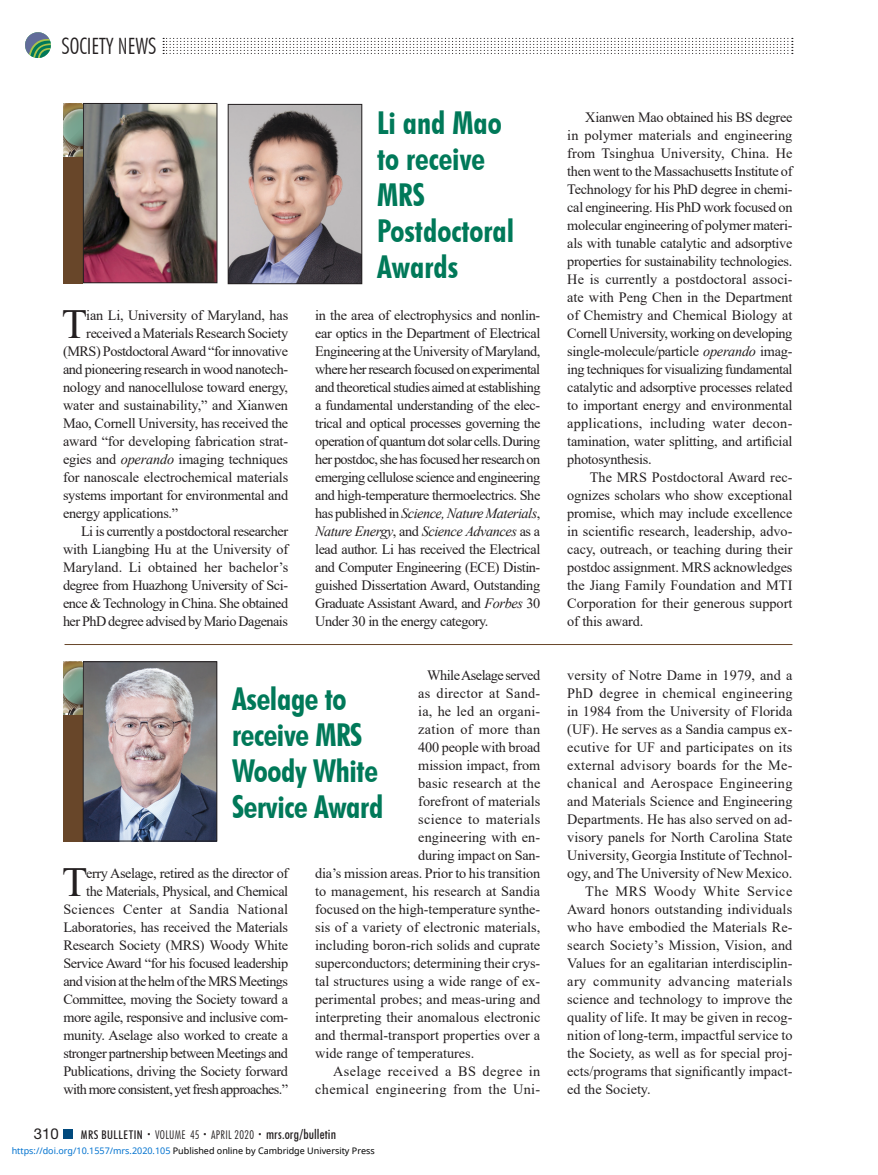
<style>
.page{position:relative;width:878px;height:1175px;background:#fff}
.page>*{position:absolute;margin:0;border:0;box-sizing:border-box;transform-origin:0 0}
.Drop_Cap{font:41.4px "Times New Roman";color:#231f20}
.t1{font:700 condensed 31.5px/36px "Futura BT";letter-spacing:-.01em;color:#007959}
.t2{font:300 condensed 22.5px "Futura BT";color:#231f20}
.t3{font:15px "Helvetica Neue LT Std";color:#231f20}
.Body_Text_9_5_x_12_F{font:14.25px/18px "Times New Roman";color:#231f20;text-align:justify}
.Drop_Cap-2{font:14.25px/18px "Times New Roman";letter-spacing:-.025em;color:#231f20;text-align:right}
.Body_Text_9_5_x_12_F-2{font:14.25px/18px "Times New Roman";letter-spacing:.025em;color:#231f20;text-align:right}
.Body_Text_9_5_x_12_F-3{font:14.25px "Times New Roman";letter-spacing:.02em;color:#231f20}
.Drop_Cap-3{font:14.25px "Times New Roman";letter-spacing:-.005em;color:#231f20}
.Body_Text_9_5_x_12_F-4{font:14.25px "Times New Roman";letter-spacing:-.035em;color:#231f20}
.t4{font:300 condensed 12px "Futura BT";letter-spacing:.03em;color:#231f20}
.t5{font:9px "Noto Sans";color:#000}
.s1{font-style:italic}
.s2{font-weight:500}
.s3{font-size:7.5px}
.s4{font-weight:500;font-size:13.5px}
.s5{color:#0172cf}
</style>
<div class="page">
<div style="left:63px;top:1130px;width:9px;height:8px;background:#014a7d"></div>
<svg style="left:25px;top:32px;width:26px;height:26px"></svg>
<svg style="left:163px;top:38px;width:629px;height:16px"></svg>
<img style="left:230px;top:106px;width:130px;height:176px">
<div style="left:228px;top:104px;width:134px;height:180px;border:1px solid #231f20"></div>
<div style="left:64px;top:103px;width:19px;height:181px;background:#684629"></div>
<img style="left:85px;top:105px;width:130px;height:176px">
<div style="left:83px;top:103px;width:134px;height:180px;border:1px solid #231f20"></div>
<svg style="left:63px;top:103px;width:21px;height:54px"></svg>
<div style="left:63px;top:661px;width:20px;height:181px;background:#684629"></div>
<img style="left:85px;top:663px;width:130px;height:176px">
<div style="left:83px;top:661px;width:134px;height:180px;border:1px solid #231f20"></div>
<svg style="left:63px;top:661px;width:21px;height:54px"></svg>
<hr style="left:64px;top:644px;width:728px;height:1px;background:#684629">
<p class="t2" style="left:62px;top:32px;width:96px">SOCIETY NEWS</p>
<p class="Drop_Cap" style="left:62px;top:294px;width:27px">T</p>
<p class="Drop_Cap-2" style="left:86px;top:305px;width:203px">ian Li, University of Maryland, has</p>
<p class="Drop_Cap-2" style="left:86px;top:323px;width:203px">received a Materials Research Society</p>
<p class="Drop_Cap-2" style="left:63px;top:341px;width:226px">(MRS) Postdoctoral Award “for innovative</p>
<p class="Drop_Cap-2" style="left:63px;top:359px;width:226px">and pioneering research in wood nanotech-</p>
<p class="Drop_Cap-2" style="left:63px;top:377px;width:227px">nology and nanocellulose toward energy,</p>
<p class="Drop_Cap-3" style="left:63px;top:395px;width:226px">water and sustainability,” and Xianwen</p>
<p class="Drop_Cap-2" style="left:63px;top:413px;width:227px">Mao, Cornell University, has received the</p>
<p class="Drop_Cap-2" style="left:63px;top:431px;width:226px">award “for developing fabrication strat-</p>
<p class="Drop_Cap-2" style="left:63px;top:449px;width:226px">egies and <span class="s1">operando</span> imaging techniques</p>
<p class="Drop_Cap-2" style="left:63px;top:467px;width:227px">for nanoscale electrochemical materials</p>
<p class="Drop_Cap-2" style="left:63px;top:485px;width:227px">systems important for environmental and</p>
<p class="Drop_Cap-2" style="left:63px;top:503px;width:117px">energy applications.”</p>
<p class="Body_Text_9_5_x_12_F" style="left:63px;top:521px;width:227px;text-indent:18px">Li is currently a postdoctoral researcher with Liangbing Hu at the University of Maryland. Li obtained her bachelor’s degree from Huazhong University of Sci&shy;ence &amp; Technology in China. She obtained her PhD degree advised by Mario Dagenais</p>
<p class="t1" style="left:377px;top:105px;width:138px">Li and Mao to receive<br>MRS<br>Postdoctoral<br>Awards</p>
<p class="Body_Text_9_5_x_12_F" style="left:315px;top:305px;width:227px">in the area of electrophysics and nonlin&shy;ear optics in the Department of Electrical Engineering at the University of Maryland, where her research focused on experimental and theoretical studies aimed at establishing a fundamental understanding of the elec&shy;trical and optical processes governing the operation of quantum dot solar cells. During her postdoc, she has focused her research on emerging cellulose science and engineering and high-temperature thermoelectrics. She has published in <span class="s1">Science, Nature Materials</span>, <span class="s1">Nature Energy</span>, and <span class="s1">Science Advances</span> as a lead author. Li has received the Electrical and Computer Engineering (ECE) Distin&shy;guished Dissertation Award, Outstanding Graduate Assistant Award, and <span class="s1">Forbes</span> 30<br>Under 30 in the energy category.</p>
<p class="Body_Text_9_5_x_12_F-4" style="left:427px;top:665px;width:114px">While Aselage served</p>
<p class="Body_Text_9_5_x_12_F-3" style="left:418px;top:683px;width:123px">as director at Sand-</p>
<p class="Body_Text_9_5_x_12_F" style="left:418px;top:701px;width:123px">ia, he led an organi-</p>
<p class="Body_Text_9_5_x_12_F-3" style="left:418px;top:719px;width:123px">zation of more than</p>
<p class="Body_Text_9_5_x_12_F" style="left:418px;top:737px;width:123px">400 people with broad</p>
<p class="Body_Text_9_5_x_12_F" style="left:418px;top:755px;width:123px">mission impact, from</p>
<p class="Body_Text_9_5_x_12_F" style="left:418px;top:773px;width:124px">basic research at the</p>
<p class="Body_Text_9_5_x_12_F" style="left:418px;top:791px;width:123px">forefront of materials</p>
<p class="Body_Text_9_5_x_12_F-3" style="left:418px;top:809px;width:124px">science to materials</p>
<p class="Body_Text_9_5_x_12_F" style="left:418px;top:827px;width:123px">engineering with en-</p>
<p class="Body_Text_9_5_x_12_F" style="left:418px;top:845px;width:123px">during impact on San-</p>
<p class="Body_Text_9_5_x_12_F" style="left:315px;top:863px;width:227px">dia’s mission areas. Prior to his transition</p>
<p class="Body_Text_9_5_x_12_F" style="left:315px;top:881px;width:226px">to management, his research at Sandia</p>
<p class="Body_Text_9_5_x_12_F" style="left:315px;top:899px;width:226px">focused on the high-temperature synthe-</p>
<p class="Body_Text_9_5_x_12_F" style="left:315px;top:917px;width:227px">sis of a variety of electronic materials,</p>
<p class="Body_Text_9_5_x_12_F" style="left:315px;top:935px;width:227px">including boron-rich solids and cuprate</p>
<p class="Body_Text_9_5_x_12_F" style="left:315px;top:953px;width:226px">superconductors; determining their crys-</p>
<p class="Body_Text_9_5_x_12_F" style="left:315px;top:971px;width:226px">tal structures using a wide range of ex-</p>
<p class="Body_Text_9_5_x_12_F" style="left:315px;top:989px;width:227px">perimental probes; and meas-uring and</p>
<p class="Body_Text_9_5_x_12_F" style="left:315px;top:1007px;width:227px">interpreting their anomalous electronic</p>
<p class="Body_Text_9_5_x_12_F" style="left:315px;top:1025px;width:227px">and thermal-transport properties over a</p>
<p class="Body_Text_9_5_x_12_F" style="left:315px;top:1043px;width:161px">wide range of temperatures.</p>
<p class="Body_Text_9_5_x_12_F-2" style="left:315px;top:1061px;width:227px">Aselage received a BS degree in chemical engineering from the Uni-</p>
<p class="t1" style="left:232px;top:680px;width:153px">Aselage to receive MRS<br>Woody White<br>Service Award</p>
<p class="Drop_Cap-2" style="left:63px;top:863px;width:226px">erry Aselage, retired as the director of<br>the Materials, Physical, and Chemical Sciences Center at Sandia National Laboratories, has received the Materials Research Society (MRS) Woody White Service Award “for his focused leadership and vision at the helm of the MRS Meetings Committee, moving the Society toward a more agile, responsive and inclusive com&shy;munity. Aselage also worked to create a stronger partnership between Meetings and Publications, driving the Society forward with more consistent, yet fresh approaches.”</p>
<p class="Drop_Cap" style="left:62px;top:852px;width:27px">T</p>
<p class="t3" style="left:34px;top:1124px;width:27px">310</p>
<p class="t4" style="left:81px;top:1127px;width:256px"><span class="s2">MRS BULLETIN</span> <span class="s3">•</span> VOLUME 45 <span class="s3">•</span> APRIL 2020 <span class="s3">•</span> <span class="s4">mrs.org/bulletin</span></p>
<p class="t5" style="left:12px;top:1143px;width:364px"><span class="s5">https://doi.org/10.1557/mrs.2020.105</span> Published online by Cambridge University Press</p>
<p class="Body_Text_9_5_x_12_F" style="left:567px;top:107px;width:227px;text-indent:18px">Xianwen Mao obtained his BS degree in polymer materials and engineering from Tsinghua University, China. He then went to the Massachusetts Institute of Technology for his PhD degree in chemi&shy;cal engineering. His PhD work focused on molecular engineering of polymer materi&shy;als with tunable catalytic and adsorptive properties for sustainability technologies.<br>He is currently a postdoctoral associ&shy;ate with Peng Chen in the Department of Chemistry and Chemical Biology at Cornell University, working on developing single-molecule/particle <span class="s1">operando</span> imag&shy;ing techniques for visualizing fundamental catalytic and adsorptive processes related to important energy and environmental applications, including water decon&shy;tamination, water splitting, and artificial photosynthesis.</p>
<p class="Body_Text_9_5_x_12_F" style="left:567px;top:467px;width:227px;text-indent:23px">The MRS Postdoctoral Award rec&shy;ognizes scholars who show exceptional promise, which may include excellence in scientific research, leadership, advo&shy;cacy, outreach, or teaching during their postdoc assignment. MRS acknowledges the Jiang Family Foundation and MTI Corporation for their generous support of this award.</p>
<p class="Body_Text_9_5_x_12_F" style="left:567px;top:665px;width:227px">versity of Notre Dame in 1979, and a PhD degree in chemical engineering in 1984 from the University of Florida (UF). He serves as a Sandia campus ex&shy;ecutive for UF and participates on its external advisory boards for the Me&shy;chanical and Aerospace Engineering and Materials Science and Engineering Departments. He has also served on ad&shy;visory panels for North Carolina State University, Georgia Institute of Technol&shy;ogy, and The University of New Mexico.</p>
<p class="Body_Text_9_5_x_12_F" style="left:567px;top:881px;width:227px;text-indent:18px">The MRS Woody White Service Award honors outstanding individuals who have embodied the Materials Re&shy;search Society’s Mission, Vision, and Values for an egalitarian interdisciplin&shy;ary community advancing materials science and technology to improve the quality of life. It may be given in recog&shy;nition of long-term, impactful service to the Society, as well as for special proj&shy;ects/programs that significantly impact&shy;ed the Society.</p>
</div>
